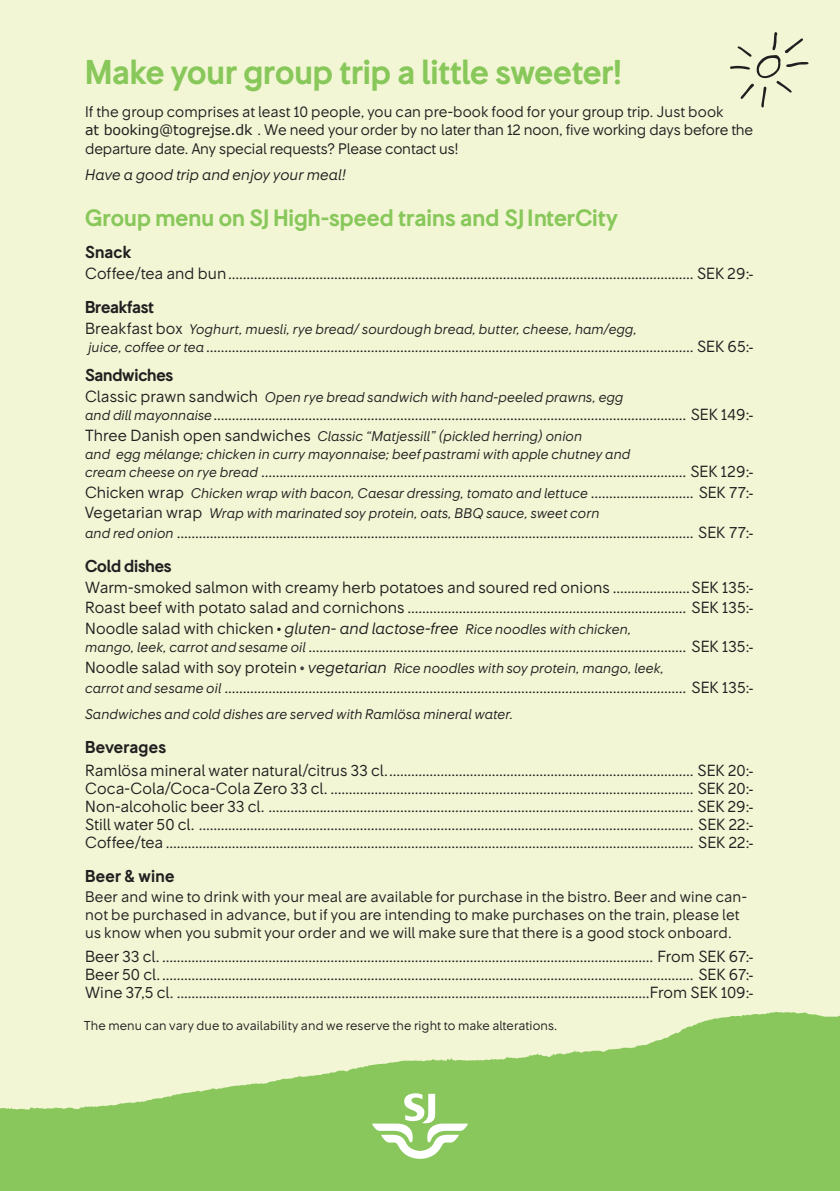
<style>
.page{position:relative;width:840px;height:1191px;background:#fff}
.page>*{position:absolute;margin:0;border:0;box-sizing:border-box;transform-origin:0 0}
.t1{font:700 32px "SJ Sans";color:#88c75a}
.t2{font:700 22px "SJ Sans";letter-spacing:.005em;color:#88c75a}
.t3{font:700 16px "SJ Sans";letter-spacing:-.01em;color:#231f20}
.t4{font:700 16px "SJ Sans";letter-spacing:.02em;color:#231f20}
.t5{font:15px/18px "SJ Sans";letter-spacing:.005em;color:#231f20;text-align:justify}
.t6{font:14.2px/18px "SJ Sans";letter-spacing:.01em;color:#231f20}
.t7{font:14.2px/18.4px "SJ Sans";letter-spacing:-.01em;color:#231f20}
.t8{font:italic 14.2px "SJ Sans";letter-spacing:.01em;color:#231f20}
.t9{font:italic 13px/18px "SJ Sans";letter-spacing:.015em;color:#231f20}
.t10{font:12px "SJ Sans";letter-spacing:.015em;color:#231f20}
.s1{font-family:"Verdana"}
.s2{font-style:normal;font-size:15px}
.s3{font-style:italic;font-size:13px}
.s4{font-style:italic}
.s5{font-weight:700;font-style:normal;font-size:15px;color:#3e3e3f}
.s6{font-size:15px}
</style>
<div class="page">
<div style="left:0;top:0;width:839px;height:1191px;background:#f2f6d5"></div>
<svg style="left:0;top:1012px;width:839px;height:179px;fill:#89c75c"></svg>
<svg style="left:372px;top:1093px;width:95px;height:65px"></svg>
<h1 class="t1" style="left:85px;top:53px;width:538px">Make your group trip a little sweeter!</h1>
<p class="t7" style="left:85px;top:102px;width:669px">If the group comprises at least 10 people, you can pre-book food for your group trip. Just book<br><span class="s1">at booking@togrejse.dk</span> . We need your order by no later than 12 noon, five working days before the departure date. Any special requests? Please contact us!</p>
<p class="t8" style="left:85px;top:165px;width:262px">Have a good trip and enjoy your meal!</p>
<h2 class="t2" style="left:85px;top:204px;width:534px">Group menu on SJ High-speed trains and SJ InterCity</h2>
<p class="t3" style="left:85px;top:242px;width:48px">Snack</p>
<p class="t5" style="left:85px;top:265px;width:670px">Coffee/tea and bun............................................................................................................................... SEK 29:-</p>
<p class="t3" style="left:85px;top:297px;width:70px">Breakfast</p>
<p class="t9" style="left:85px;top:320px;width:553px"><span class="s2">Breakfast box</span> Yoghurt, muesli, rye bread/ sourdough bread, butter, cheese, ham/egg,</p>
<p class="t5" style="left:88px;top:337px;width:667px"><span class="s3">juice, coffee or tea</span> ..................................................................................................................................... SEK 65:-</p>
<p class="t3" style="left:85px;top:365px;width:89px">Sandwiches</p>
<p class="t9" style="left:85px;top:388px;width:539px"><span class="s2">Classic prawn sandwich</span> Open rye bread sandwich with hand-peeled prawns, egg</p>
<p class="t5" style="left:85px;top:405px;width:670px"><span class="s3">and dill mayonnaise</span>................................................................................................................................. SEK 149:-</p>
<p class="t9" style="left:85px;top:427px;width:546px"><span class="s2">Three Danish open sandwiches</span> Classic “Matjessill” (pickled herring) onion<br>and egg mélange; chicken in curry mayonnaise; beef pastrami with apple chutney and</p>
<p class="t5" style="left:85px;top:462px;width:669px"><span class="s3">cream cheese on rye bread</span> .................................................................................................................... SEK 129:-</p>
<p class="t9" style="left:85px;top:482px;width:670px;line-height:20.8px"><span class="s2">Chicken wrap</span> Chicken wrap with bacon, Caesar dressing, tomato and lettuce <span class="s2">............................ SEK 77:-<br>Vegetarian wrap</span> Wrap with marinated soy protein, oats, BBQ sauce, sweet corn</p>
<p class="t5" style="left:85px;top:524px;width:670px"><span class="s3">and red onion</span> ............................................................................................................................................. SEK 77:-</p>
<p class="t3" style="left:85px;top:556px;width:88px">Cold dishes</p>
<p class="t5" style="left:85px;top:576px;width:669px;line-height:20.8px">Warm-smoked salmon with creamy herb potatoes and soured red onions .....................SEK 135:- Roast beef with potato salad and cornichons ............................................................................ SEK 135:- Noodle salad with chicken • <span class="s4">gluten- and lactose-free</span> <span class="s3">Rice noodles with chicken,</span></p>
<p class="t5" style="left:85px;top:638px;width:669px"><span class="s3">mango, leek, carrot and sesame oil</span> ....................................................................................................... SEK 135:-</p>
<p class="t9" style="left:85px;top:659px;width:580px"><span class="s2">Noodle salad with soy protein</span> <span class="s5">•</span> <span class="s6">vegetarian</span> Rice noodles with soy protein, mango, leek,</p>
<p class="t5" style="left:85px;top:678px;width:670px"><span class="s3">carrot and sesame oil</span> .............................................................................................................................. SEK 135:-</p>
<p class="t9" style="left:85px;top:705px;width:429px">Sandwiches and cold dishes are served with Ramlösa mineral water.</p>
<p class="t4" style="left:85px;top:736px;width:82px">Beverages</p>
<p class="t5" style="left:85px;top:761px;width:670px">Ramlösa mineral water natural/citrus 33 cl.................................................................................... SEK 20:- Coca-Cola/Coca-Cola Zero 33 cl. ................................................................................................... SEK 20:- Non-alcoholic beer 33 cl. .................................................................................................................... SEK 29:- Still water 50 cl. ....................................................................................................................................... SEK 22:- Coffee/tea ................................................................................................................................................ SEK 22:-</p>
<p class="t4" style="left:85px;top:865px;width:91px">Beer &amp; wine</p>
<p class="t6" style="left:85px;top:888px;width:663px">Beer and wine to drink with your meal are available for purchase in the bistro. Beer and wine can&shy;not be purchased in advance, but if you are intending to make purchases on the train, please let us know when you submit your order and we will make sure that there is a good stock onboard.</p>
<p class="t5" style="left:85px;top:947px;width:670px">Beer 33 cl. ...................................................................................................................................... From SEK 67:- Beer 50 cl.................................................................................................................................................. SEK 67:- Wine 37,5 cl. .................................................................................................................................From SEK 109:-</p>
<p class="t10" style="left:84px;top:1018px;width:475px">The menu can vary due to availability and we reserve the right to make alterations.</p>
</div>
